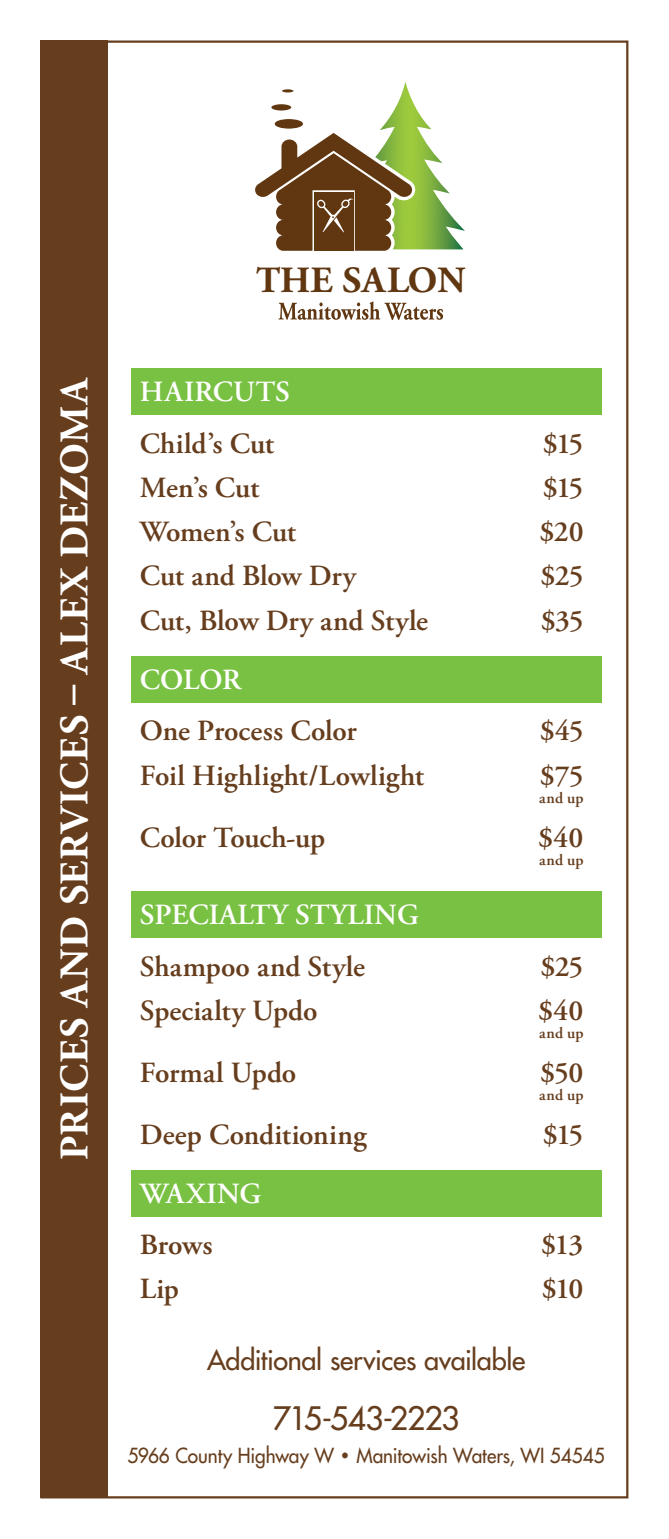
<style>
.page{position:relative;width:669px;height:1539px;background:#fff}
.page>*{position:absolute;margin:0;border:0;box-sizing:border-box;transform-origin:0 0}
.t1{font:700 40.5px "Adobe Garamond Pro";letter-spacing:.025em;color:#fff}
.t2{font:700 36.9px "Adobe Garamond";color:#603711}
.t3{font:500 31.5px "Futura Std";letter-spacing:-.03em;color:#663e1e}
.t4{font:600 29.25px "Adobe Garamond Pro";letter-spacing:-.005em;color:#663e1e}
.t5{font:600 29.25px "Adobe Garamond Pro";color:#fff}
.t6{font:500 27px "Futura Std";letter-spacing:-.01em;color:#663e1e}
.t7{font:500 20.25px "Futura Std";letter-spacing:-.005em;color:#663e1e;scale:.94 1}
.t8{font:600 15.75px "Adobe Garamond Pro";letter-spacing:.015em;color:#663e1e}
.s1{font-family:"Uline Two Knine";font-weight:700}
</style>
<div class="page">
<div style="left:131px;top:656px;width:470px;height:47px;background:#79c142"></div>
<div style="left:131px;top:368px;width:470px;height:47px;background:#79c142"></div>
<div style="left:131px;top:891px;width:470px;height:47px;background:#79c142"></div>
<div style="left:131px;top:1170px;width:470px;height:47px;background:#79c142"></div>
<div style="left:40px;top:40px;width:67px;height:1458px;background:#663e1e"></div>
<svg style="left:255px;top:82px;width:210px;height:169px"></svg>
<svg style="left:278px;top:301px;width:165px;height:19px"></svg>
<p class="t2" style="left:256px;top:260px;width:211px">THE SALON</p>
<h1 class="t1" style="left:51px;top:1160px;width:785px;rotate:-90deg">PRICES AND SERVICES – ALEX DEZOMA</h1>
<p class="t5" style="left:140px;top:375px;width:151px">HAIRCUTS</p>
<p class="t4" style="left:140px;top:427px;width:136px">Child’s Cut</p>
<p class="t4" style="left:542px;top:427px;width:42px">$15</p>
<p class="t4" style="left:140px;top:471px;width:121px">Men’s Cut</p>
<p class="t4" style="left:542px;top:471px;width:42px">$15</p>
<p class="t4" style="left:140px;top:515px;width:158px">Women’s Cut</p>
<p class="t4" style="left:539px;top:515px;width:46px">$20</p>
<p class="t4" style="left:140px;top:559px;width:217px">Cut and Blow Dry</p>
<p class="t4" style="left:540px;top:559px;width:45px">$25</p>
<p class="t4" style="left:140px;top:604px;width:290px">Cut, Blow Dry and Style</p>
<p class="t4" style="left:540px;top:604px;width:44px">$35</p>
<p class="t5" style="left:140px;top:663px;width:103px">COLOR</p>
<p class="t4" style="left:140px;top:714px;width:218px">One Process Color</p>
<p class="t4" style="left:539px;top:714px;width:45px">$45</p>
<p class="t4" style="left:140px;top:759px;width:286px">Foil Highlight/Lowlight</p>
<p class="t4" style="left:539px;top:759px;width:45px">$75</p>
<p class="t8" style="left:539px;top:789px;width:46px">and up</p>
<p class="t4" style="left:140px;top:821px;width:187px">Color Touch-up</p>
<p class="t4" style="left:538px;top:821px;width:47px">$40</p>
<p class="t8" style="left:539px;top:851px;width:46px">and up</p>
<p class="t5" style="left:140px;top:898px;width:280px">SPECIALTY STYLING</p>
<p class="t4" style="left:140px;top:950px;width:226px">Shampoo and Style</p>
<p class="t4" style="left:540px;top:950px;width:45px">$25</p>
<p class="t4" style="left:140px;top:994px;width:179px">Specialty Updo</p>
<p class="t4" style="left:538px;top:994px;width:47px">$40</p>
<p class="t8" style="left:539px;top:1024px;width:46px">and up</p>
<p class="t4" style="left:140px;top:1056px;width:158px">Formal Updo</p>
<p class="t4" style="left:540px;top:1056px;width:45px">$50</p>
<p class="t8" style="left:539px;top:1086px;width:46px">and up</p>
<p class="t4" style="left:140px;top:1118px;width:228px">Deep Conditioning</p>
<p class="t4" style="left:542px;top:1118px;width:42px">$15</p>
<p class="t5" style="left:140px;top:1177px;width:123px">WAXING</p>
<p class="t4" style="left:140px;top:1228px;width:74px">Brows</p>
<p class="t4" style="left:540px;top:1228px;width:44px">$13</p>
<p class="t4" style="left:140px;top:1272px;width:41px">Lip</p>
<p class="t4" style="left:541px;top:1272px;width:43px">$10</p>
<p class="t6" style="left:207px;top:1343px;width:320px">Additional services available</p>
<p class="t3" style="left:273px;top:1399px;width:188px">715-543-2223</p>
<p class="t7" style="left:128px;top:1443px;width:509px">5966 County Highway W <span class="s1">•</span> Manitowish Waters, WI 54545</p>
</div>
